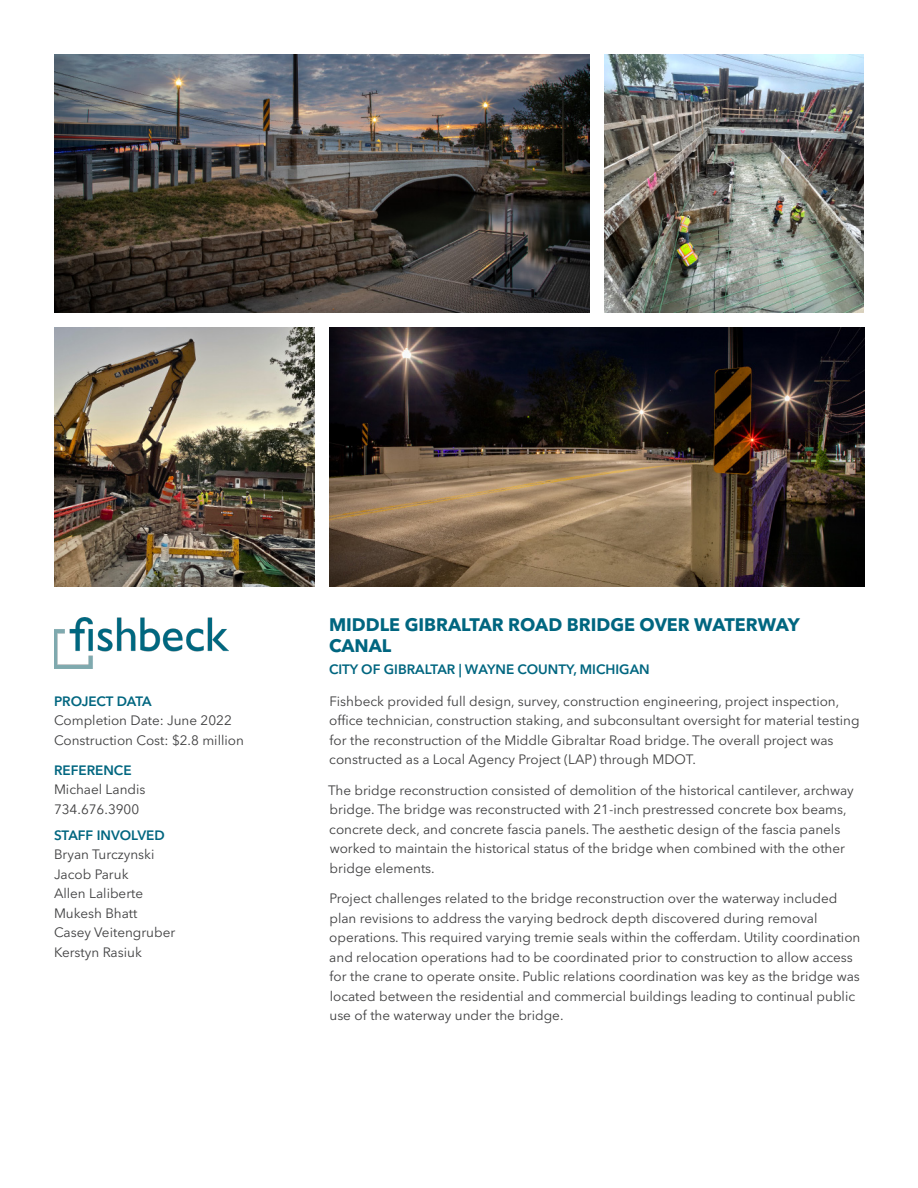
<style>
.page{position:relative;width:918px;height:1188px;background:#fff}
.page>*{position:absolute;margin:0;border:0;box-sizing:border-box;transform-origin:0 0}
.PH_Header{font:700 18px/21.8px "Avenir Next LT Pro";color:#006680}
.Body_Copy{font:13.5px/19.5px "Avenir Next LT Pro";color:#3e3e3f}
.Body_Copy__No_Space{font:13.5px "Avenir Next LT Pro";color:#3e3e3f}
.PH_Subhead{font:600 13.5px "Avenir Next LT Pro";color:#006680}
</style>
<div class="page">
<img style="left:54px;top:617px;width:175px;height:51px">
<img style="left:604px;top:54px;width:260px;height:259px">
<img style="left:55px;top:328px;width:260px;height:258px">
<img style="left:55px;top:54px;width:534px;height:259px">
<img style="left:330px;top:328px;width:534px;height:258px">
<p class="PH_Subhead" style="left:54px;top:693px;width:99px">PROJECT DATA</p>
<p class="Body_Copy__No_Space" style="left:54px;top:713px;width:179px">Completion Date: June 2022</p>
<p class="Body_Copy__No_Space" style="left:54px;top:732px;width:191px">Construction Cost: $2.8 million</p>
<p class="PH_Subhead" style="left:54px;top:762px;width:79px">REFERENCE</p>
<p class="Body_Copy__No_Space" style="left:54px;top:782px;width:93px">Michael Landis</p>
<p class="Body_Copy" style="left:54px;top:800px;width:87px">734.676.3900</p>
<p class="PH_Subhead" style="left:54px;top:827px;width:112px">STAFF INVOLVED</p>
<p class="Body_Copy__No_Space" style="left:54px;top:847px;width:102px">Bryan Turczynski</p>
<p class="Body_Copy__No_Space" style="left:54px;top:866px;width:76px">Jacob Paruk</p>
<p class="Body_Copy__No_Space" style="left:54px;top:886px;width:91px">Allen Laliberte</p>
<p class="Body_Copy__No_Space" style="left:54px;top:905px;width:85px">Mukesh Bhatt</p>
<p class="Body_Copy__No_Space" style="left:54px;top:925px;width:123px">Casey Veitengruber</p>
<p class="Body_Copy__No_Space" style="left:54px;top:944px;width:89px">Kerstyn Rasiuk</p>
<p class="PH_Header" style="left:329px;top:613px;width:472px">MIDDLE GIBRALTAR ROAD BRIDGE OVER WATERWAY<br>CANAL</p>
<p class="PH_Subhead" style="left:329px;top:661px;width:322px">CITY OF GIBRALTAR | WAYNE COUNTY, MICHIGAN</p>
<p class="Body_Copy" style="left:329px;top:692px;width:532px">Fishbeck provided full design, survey, construction engineering, project inspection, office technician, construction staking, and subconsultant oversight for material testing for the reconstruction of the Middle Gibraltar Road bridge. The overall project was constructed as a Local Agency Project (LAP) through MDOT.</p>
<p class="Body_Copy" style="left:328px;top:780px;width:527px">The bridge reconstruction consisted of demolition of the historical cantilever, archway bridge. The bridge was reconstructed with 21-inch prestressed concrete box beams, concrete deck, and concrete fascia panels. The aesthetic design of the fascia panels worked to maintain the historical status of the bridge when combined with the other bridge elements.</p>
<p class="Body_Copy" style="left:329px;top:889px;width:533px">Project challenges related to the bridge reconstruction over the waterway included plan revisions to address the varying bedrock depth discovered during removal operations. This required varying tremie seals within the cofferdam. Utility coordination and relocation operations had to be coordinated prior to construction to allow access for the crane to operate onsite. Public relations coordination was key as the bridge was located between the residential and commercial buildings leading to continual public use of the waterway under the bridge.</p>
</div>
